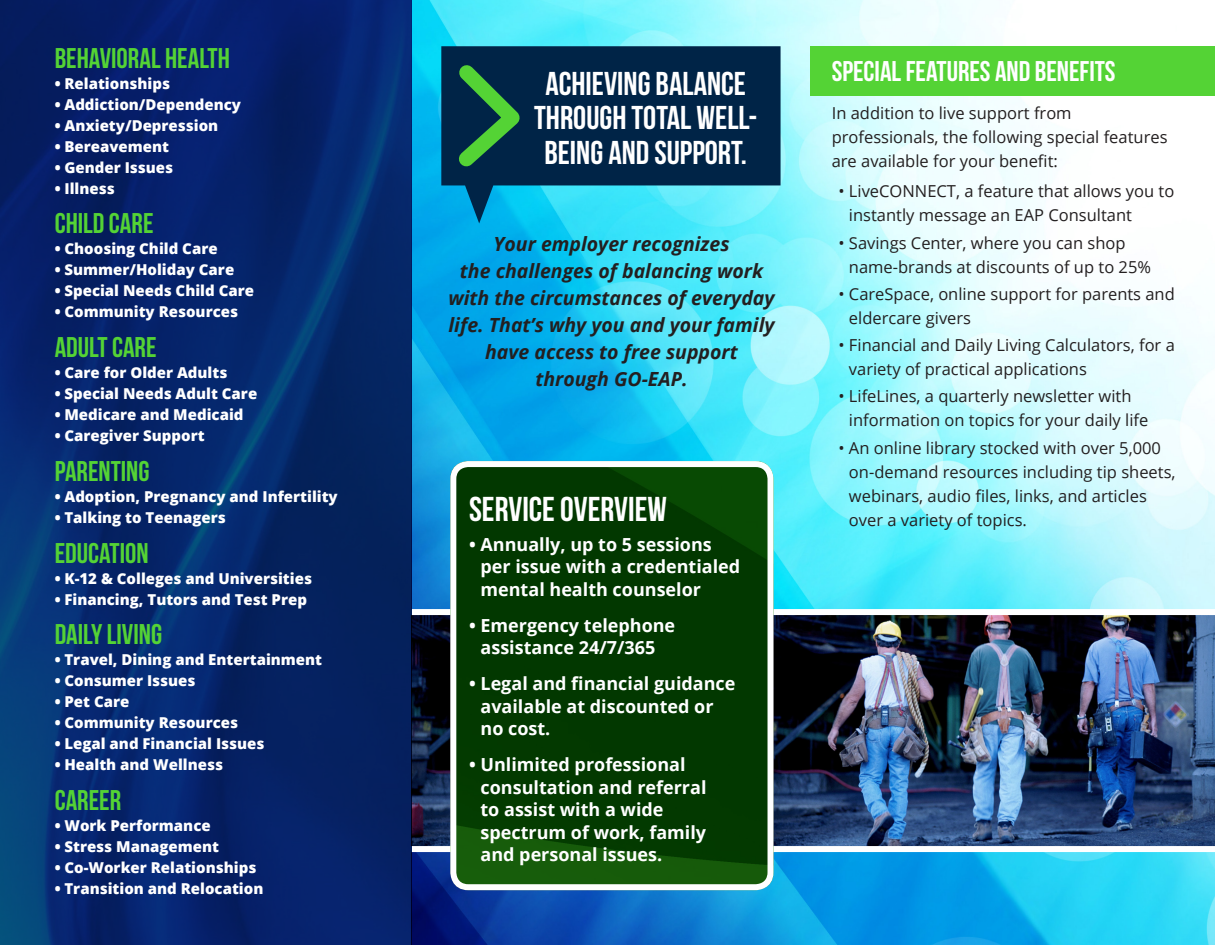
<style>
.page{position:relative;width:1215px;height:945px;background:#fff}
.page>*{position:absolute;margin:0;border:0;box-sizing:border-box;transform-origin:0 0}
.t1{font:34.5px "Bebas Neue";color:#fff}
.t2{font:33px/34.5px "Bebas Neue";color:#fff;text-align:center}
.t3{font:28.5px "Bebas Neue";color:#54d335}
.t4{font:28.5px "Bebas Neue";color:#fff}
.t5{font:italic 700 19.5px/27px "Open Sans";color:#231f20;text-align:center}
.t6{font:700 18px/22.5px "Open Sans";color:#fff}
.t7{font:16.5px/24px "Open Sans";color:#231f20}
.t8{font:800 15px "Open Sans";color:#fff}
</style>
<div class="page">
<img style="left:412px;top:0;width:803px;height:945px">
<img style="left:774px;top:609px;width:441px;height:243px">
<img style="left:412px;top:616px;width:38px;height:229px">
<img style="left:450px;top:461px;width:324px;height:429px">
<div style="left:450px;top:461px;width:324px;height:429px;border:6px solid #fff;border-radius:15px"></div>
<svg style="left:0;top:0;width:412px;height:945px;fill:#05226a"></svg>
<svg style="left:441px;top:46px;width:340px;height:177px;fill:#002447"></svg>
<svg style="left:445px;top:51px;width:89px;height:129px"></svg>
<div style="left:810px;top:46px;width:405px;height:50px;background:#54d335"></div>
<p class="t3" style="left:55px;top:42px;width:177px">BEHAVIORAL HEALTH</p>
<p class="t8" style="left:55px;top:72px;width:117px">• Relationships</p>
<p class="t8" style="left:55px;top:93px;width:188px">• Addiction/Dependency</p>
<p class="t8" style="left:55px;top:114px;width:165px">• Anxiety/Depression</p>
<p class="t8" style="left:55px;top:135px;width:116px">• Bereavement</p>
<p class="t8" style="left:55px;top:156px;width:120px">• Gender Issues</p>
<p class="t8" style="left:55px;top:177px;width:61px">• Illness</p>
<p class="t3" style="left:55px;top:208px;width:100px">CHILD CARE</p>
<p class="t8" style="left:55px;top:238px;width:165px">• Choosing Child Care</p>
<p class="t8" style="left:55px;top:259px;width:181px">• Summer/Holiday Care</p>
<p class="t8" style="left:55px;top:280px;width:201px">• Special Needs Child Care</p>
<p class="t8" style="left:55px;top:301px;width:185px">• Community Resources</p>
<p class="t3" style="left:55px;top:332px;width:103px">ADULT CARE</p>
<p class="t8" style="left:55px;top:361px;width:174px">• Care for Older Adults</p>
<p class="t8" style="left:55px;top:382px;width:204px">• Special Needs Adult Care</p>
<p class="t8" style="left:55px;top:403px;width:190px">• Medicare and Medicaid</p>
<p class="t8" style="left:55px;top:424px;width:151px">• Caregiver Support</p>
<p class="t3" style="left:55px;top:455px;width:96px">PARENTING</p>
<p class="t8" style="left:55px;top:485px;width:285px">• Adoption, Pregnancy and Infertility</p>
<p class="t8" style="left:55px;top:506px;width:173px">• Talking to Teenagers</p>
<p class="t3" style="left:55px;top:537px;width:95px">EDUCATION</p>
<p class="t8" style="left:55px;top:567px;width:259px">• K-12 &amp; Colleges and Universities</p>
<p class="t8" style="left:55px;top:588px;width:254px">• Financing, Tutors and Test Prep</p>
<p class="t3" style="left:55px;top:619px;width:109px">DAILY LIVING</p>
<p class="t8" style="left:55px;top:649px;width:269px">• Travel, Dining and Entertainment</p>
<p class="t8" style="left:55px;top:670px;width:142px">• Consumer Issues</p>
<p class="t8" style="left:55px;top:691px;width:76px">• Pet Care</p>
<p class="t8" style="left:55px;top:712px;width:185px">• Community Resources</p>
<p class="t8" style="left:55px;top:733px;width:211px">• Legal and Financial Issues</p>
<p class="t8" style="left:55px;top:754px;width:170px">• Health and Wellness</p>
<p class="t3" style="left:55px;top:785px;width:68px">CAREER</p>
<p class="t8" style="left:55px;top:814px;width:158px">• Work Performance</p>
<p class="t8" style="left:55px;top:835px;width:166px">• Stress Management</p>
<p class="t8" style="left:55px;top:856px;width:203px">• Co-Worker Relationships</p>
<p class="t8" style="left:55px;top:877px;width:210px">• Transition and Relocation</p>
<p class="t2" style="left:534px;top:66px;width:225px">ACHIEVING BALANCE<br>THROUGH TOTAL WELL-<br>BEING AND SUPPORT.</p>
<p class="t5" style="left:460px;top:230px;width:305px">Your employer recognizes<br>the challenges of balancing work</p>
<p class="t5" style="left:448px;top:284px;width:328px">with the circumstances of everyday life. That’s why you and your family have access to free support through GO-EAP.</p>
<p class="t1" style="left:469px;top:491px;width:199px">SERVICE OVERVIEW</p>
<p class="t6" style="left:481px;top:532px;width:261px;text-indent:-11px">• Annually, up to 5 sessions per issue with a credentialed mental health counselor</p>
<p class="t6" style="left:469px;top:613px;width:208px;text-align:center">• Emergency telephone assistance 24/7/365</p>
<p class="t6" style="left:481px;top:672px;width:257px;text-indent:-11px">• Legal and financial guidance available at discounted or no cost.</p>
<p class="t6" style="left:481px;top:753px;width:228px;text-indent:-11px">• Unlimited professional consultation and referral to assist with a wide spectrum of work, family and personal issues.</p>
<p class="t4" style="left:832px;top:56px;width:285px">SPECIAL FEATURES AND BENEFITS</p>
<p class="t7" style="left:832px;top:100px;width:337px">In addition to live support from professionals, the following special features are available for your benefit:</p>
<p class="t7" style="left:849px;top:179px;width:327px;text-indent:-10px">• LiveCONNECT, a feature that allows you to instantly message an EAP Consultant</p>
<p class="t7" style="left:849px;top:230px;width:304px;text-indent:-10px">• Savings Center, where you can shop name-brands at discounts of up to 25%</p>
<p class="t7" style="left:849px;top:281px;width:327px;text-indent:-10px">• CareSpace, online support for parents and eldercare givers</p>
<p class="t7" style="left:849px;top:333px;width:327px;text-indent:-10px">• Financial and Daily Living Calculators, for a variety of practical applications</p>
<p class="t7" style="left:849px;top:384px;width:301px;text-indent:-10px">• LifeLines, a quarterly newsletter with information on topics for your daily life</p>
<p class="t7" style="left:849px;top:435px;width:328px;text-indent:-10px">• An online library stocked with over 5,000 on-demand resources including tip sheets, webinars, audio files, links, and articles over a variety of topics.</p>
</div>
